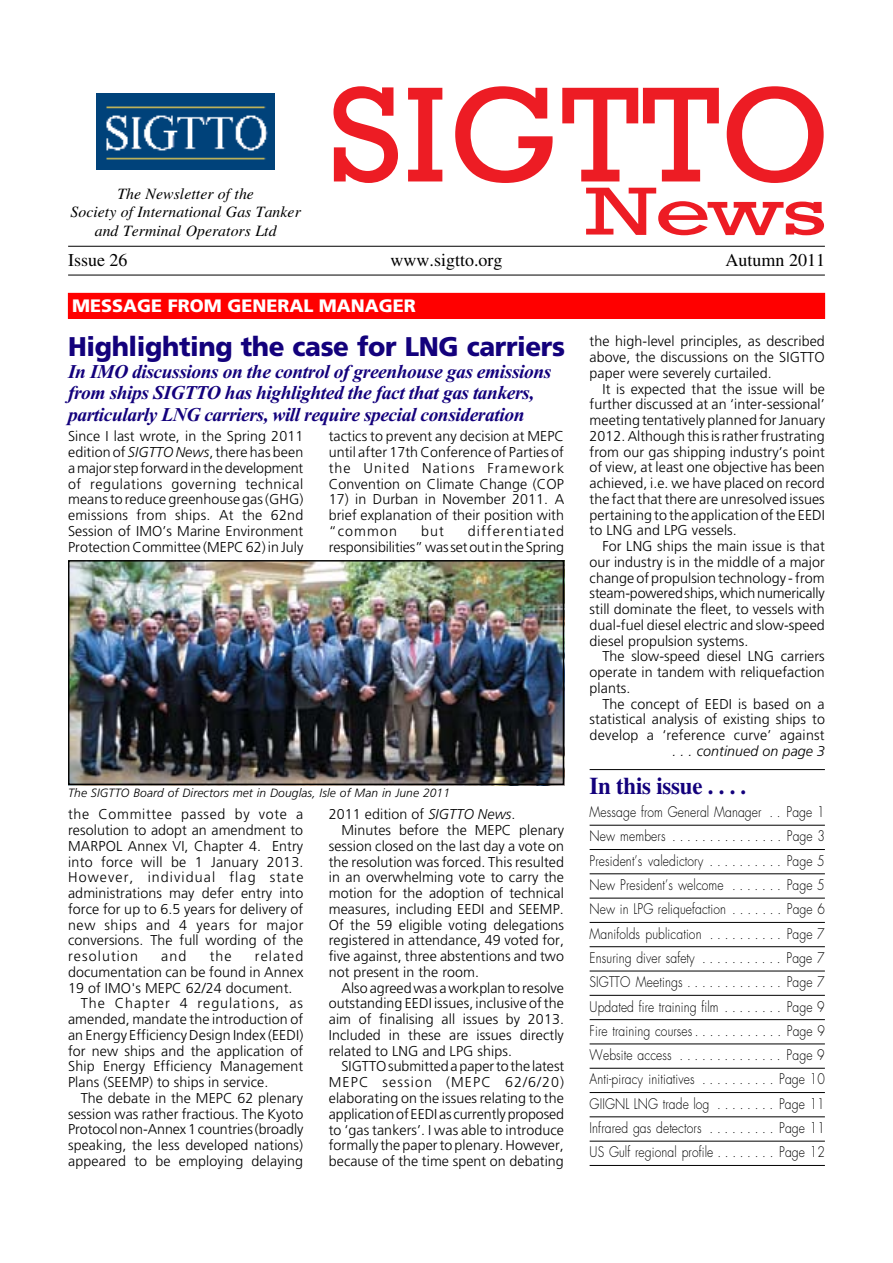
<style>
.page{position:relative;width:893px;height:1263px;background:#fff}
.page>*{position:absolute;margin:0;border:0;box-sizing:border-box;transform-origin:0 0}
.t1{font:900 27px "Frutiger";letter-spacing:-.015em;color:#13017c;scale:.96 1}
.t2{font:700 24px "Times";letter-spacing:-.01em;color:#13017c;scale:.95 1}
.t3{font:italic 700 19.5px/21.5px "Times New Roman";letter-spacing:-.025em;color:#13017c}
.t4{font:18px "Times";color:#000}
.t5{font:900 18px "Frutiger";color:#fff}
.t6{font:italic 15.75px/18.8px "Times";letter-spacing:.005em;color:#000;text-align:center}
.t7{font:300 14.25px/15.8px "Frutiger";letter-spacing:.005em;color:#000;text-align:justify}
.t8{font:300 14.25px/24.3px "Futura";letter-spacing:.01em;color:#000;text-align:justify;scale:.85 1}
.t9{font:300 14.25px "Frutiger";letter-spacing:.075em;color:#000}
.t10{font:300 14.25px "Frutiger";letter-spacing:.07em;color:#000}
.t11{font:italic 300 14.25px "Frutiger";letter-spacing:.005em;color:#000}
.t12{font:italic 300 12px "Frutiger";letter-spacing:.01em;color:#000}
.s1{font-style:italic}
</style>
<div class="page">
<div style="left:68px;top:293px;width:757px;height:25px;background:#f00"></div>
<div style="left:68px;top:293px;width:757px;height:26px;border:1px solid #f00"></div>
<img style="left:96px;top:94px;width:179px;height:75px">
<hr style="left:68px;top:246px;width:757px;height:1px;background:#000">
<hr style="left:68px;top:275px;width:757px;height:1px;background:#000">
<svg style="left:333px;top:86px;width:65px;height:97px"></svg>
<svg style="left:408px;top:88px;width:34px;height:93px"></svg>
<svg style="left:455px;top:86px;width:98px;height:97px"></svg>
<svg style="left:562px;top:86px;width:262px;height:149px"></svg>
<hr style="left:590px;top:825px;width:235px;height:1px;background:#000">
<hr style="left:590px;top:849px;width:235px;height:1px;background:#000">
<hr style="left:590px;top:873px;width:235px;height:1px;background:#000">
<hr style="left:590px;top:898px;width:235px;height:1px;background:#000">
<hr style="left:590px;top:922px;width:235px;height:1px;background:#000">
<hr style="left:590px;top:946px;width:235px;height:1px;background:#000">
<hr style="left:590px;top:971px;width:235px;height:1px;background:#000">
<hr style="left:590px;top:995px;width:235px;height:1px;background:#000">
<hr style="left:590px;top:1019px;width:235px;height:1px;background:#000">
<hr style="left:590px;top:1043px;width:235px;height:1px;background:#000">
<hr style="left:590px;top:1068px;width:235px;height:1px;background:#000">
<hr style="left:590px;top:1092px;width:235px;height:1px;background:#000">
<hr style="left:590px;top:1116px;width:235px;height:1px;background:#000">
<hr style="left:590px;top:1141px;width:235px;height:1px;background:#000">
<hr style="left:590px;top:1165px;width:235px;height:1px;background:#000">
<hr style="left:590px;top:769px;width:235px;height:1px;background:#000">
<img style="left:70px;top:562px;width:492px;height:221px">
<div style="left:68px;top:560px;width:496px;height:225px;border:1px solid #000"></div>
<p class="t6" style="left:70px;top:184px;width:232px">The Newsletter of the<br>Society of International Gas Tanker and Terminal Operators Ltd</p>
<p class="t4" style="left:68px;top:250px;width:61px">Issue 26</p>
<p class="t4" style="left:390px;top:250px;width:113px">www.sigtto.org</p>
<p class="t4" style="left:725px;top:250px;width:101px">Autumn 2011</p>
<p class="t5" style="left:72px;top:295px;width:345px">MESSAGE FROM GENERAL MANAGER</p>
<h1 class="t1" style="left:68px;top:330px;width:519px">Highlighting the case for LNG carriers</h1>
<h3 class="t3" style="left:68px;top:360px;width:485px">In IMO discussions on the control of greenhouse gas emissions from ships SIGTTO has highlighted the fact that gas tankers, particularly LNG carriers, will require special consideration</h3>
<p class="t7" style="left:68px;top:428px;width:237px">Since I last wrote, in the Spring 2011 edition of <span class="s1">SIGTTO News</span>, there has been a major step forward in the development of regulations governing technical means to reduce greenhouse gas (GHG) emissions from ships. At the 62nd Session of IMO’s Marine Environment Protection Committee (MEPC 62) in July</p>
<p class="t7" style="left:329px;top:428px;width:237px">tactics to prevent any decision at MEPC until after 17th Conference of Parties of the United Nations Framework Convention on Climate Change (COP</p>
<p class="t7" style="left:329px;top:491px;width:237px">17) in Durban in November 2011. A brief explanation of their position with “common</p>
<p class="t7" style="left:329px;top:523px;width:237px;text-align:right">differentiated<br>responsibilities” was set out in the Spring</p>
<p class="t7" style="left:421px;top:523px;width:24px">but</p>
<p class="t12" style="left:68px;top:786px;width:383px">The SIGTTO Board of Directors met in Douglas, Isle of Man in June 2011</p>
<p class="t7" style="left:68px;top:806px;width:237px">the Committee passed by vote a resolution to adopt an amendment to MARPOL Annex VI, Chapter 4. Entry into force will be 1 January 2013.<br>However, individual flag state administrations may defer entry into force for up to 6.5 years for delivery of new ships and 4 years for major conversions. The full wording of the resolution</p>
<p class="t7" style="left:161px;top:948px;width:27px">and</p>
<p class="t7" style="left:210px;top:948px;width:23px">the</p>
<p class="t9" style="left:255px;top:948px;width:50px">related</p>
<p class="t7" style="left:68px;top:964px;width:237px">documentation can be found in Annex</p>
<p class="t7" style="left:68px;top:980px;width:226px">19 of IMO's MEPC 62/24 document.</p>
<p class="t10" style="left:81px;top:995px;width:224px">The Chapter 4 regulations, as</p>
<p class="t7" style="left:68px;top:1011px;width:237px">amended, mandate the introduction of</p>
<p class="t7" style="left:68px;top:1027px;width:237px">an Energy Efficiency Design Index (EEDI)</p>
<p class="t7" style="left:68px;top:1043px;width:237px">for new ships and the application of</p>
<p class="t7" style="left:68px;top:1058px;width:237px">Ship Energy Efficiency Management</p>
<p class="t7" style="left:68px;top:1074px;width:202px">Plans (SEEMP) to ships in service.</p>
<p class="t7" style="left:81px;top:1090px;width:224px">The debate in the MEPC 62 plenary</p>
<p class="t7" style="left:68px;top:1106px;width:237px">session was rather fractious. The Kyoto</p>
<p class="t7" style="left:68px;top:1121px;width:237px">Protocol non-Annex 1 countries (broadly</p>
<p class="t7" style="left:68px;top:1137px;width:237px">speaking, the less developed nations)</p>
<p class="t7" style="left:68px;top:1153px;width:237px">appeared to be employing delaying</p>
<p class="t7" style="left:329px;top:806px;width:188px">2011 edition of <span class="s1">SIGTTO News</span>.</p>
<p class="t7" style="left:342px;top:822px;width:224px">Minutes before the MEPC plenary</p>
<p class="t7" style="left:329px;top:838px;width:237px">session closed on the last day a vote on</p>
<p class="t7" style="left:329px;top:854px;width:237px">the resolution was forced. This resulted</p>
<p class="t7" style="left:329px;top:869px;width:237px">in an overwhelming vote to carry the</p>
<p class="t7" style="left:329px;top:885px;width:237px">motion for the adoption of technical</p>
<p class="t7" style="left:329px;top:901px;width:237px">measures, including EEDI and SEEMP.</p>
<p class="t7" style="left:329px;top:917px;width:237px">Of the 59 eligible voting delegations</p>
<p class="t7" style="left:329px;top:932px;width:237px">registered in attendance, 49 voted for,</p>
<p class="t7" style="left:329px;top:948px;width:237px">five against, three abstentions and two</p>
<p class="t7" style="left:329px;top:964px;width:152px">not present in the room.</p>
<p class="t7" style="left:342px;top:980px;width:224px">Also agreed was a workplan to resolve</p>
<p class="t7" style="left:329px;top:996px;width:237px">outstanding EEDI issues, inclusive of the</p>
<p class="t7" style="left:329px;top:1011px;width:237px">aim of finalising all issues by 2013.</p>
<p class="t7" style="left:329px;top:1027px;width:237px">Included in these are issues directly</p>
<p class="t7" style="left:329px;top:1043px;width:185px">related to LNG and LPG ships.</p>
<p class="t7" style="left:342px;top:1059px;width:224px">SIGTTO submitted a paper to the latest</p>
<p class="t9" style="left:329px;top:1074px;width:237px">MEPC session (MEPC 62/6/20)</p>
<p class="t7" style="left:329px;top:1090px;width:237px">elaborating on the issues relating to the</p>
<p class="t7" style="left:329px;top:1106px;width:237px">application of EEDI as currently proposed</p>
<p class="t7" style="left:329px;top:1122px;width:237px">to ‘gas tankers’. I was able to introduce</p>
<p class="t7" style="left:329px;top:1137px;width:237px">formally the paper to plenary. However,</p>
<p class="t7" style="left:329px;top:1153px;width:237px">because of the time spent on debating</p>
<p class="t7" style="left:590px;top:333px;width:237px">the high-level principles, as described above, the discussions on the SIGTTO paper were severely curtailed.</p>
<p class="t7" style="left:590px;top:381px;width:237px;text-indent:13px">It is expected that the issue will be further discussed at an ‘inter-sessional’ meeting tentatively planned for January 2012. Although this is rather frustrating from our gas shipping industry’s point of view, at least one objective has been achieved, i.e. we have placed on record the fact that there are unresolved issues pertaining to the application of the EEDI to LNG and LPG vessels.</p>
<p class="t7" style="left:590px;top:538px;width:237px;text-indent:13px">For LNG ships the main issue is that our industry is in the middle of a major change of propulsion technology - from steam-powered ships, which numerically still dominate the fleet, to vessels with dual-fuel diesel electric and slow-speed diesel propulsion systems.</p>
<p class="t7" style="left:590px;top:648px;width:237px;text-indent:13px">The slow-speed diesel LNG carriers operate in tandem with reliquefaction plants.</p>
<p class="t7" style="left:590px;top:696px;width:237px;text-indent:13px">The concept of EEDI is based on a statistical analysis of existing ships to develop a ‘reference curve’ against</p>
<p class="t11" style="left:672px;top:743px;width:154px">. . . continued on page 3</p>
<h2 class="t2" style="left:590px;top:772px;width:166px">In this issue . . . .</h2>
<p class="t8" style="left:590px;top:800px;width:278px">Message from General Manager . . Page 1<br>New members . . . . . . . . . . . . . . . Page 3<br>President’s valedictory . . . . . . . . . . Page 5<br>New President’s welcome . . . . . . . Page 5<br>New in LPG reliquefaction . . . . . . . Page 6<br>Manifolds publication . . . . . . . . . . Page 7<br>Ensuring diver safety . . . . . . . . . . . Page 7<br>SIGTTO Meetings . . . . . . . . . . . . . Page 7<br>Updated fire training film . . . . . . . . Page 9<br>Fire training courses . . . . . . . . . . . . Page 9<br>Website access . . . . . . . . . . . . . . Page 9<br>Anti-piracy initiatives . . . . . . . . . . Page 10<br>GIIGNL LNG trade log . . . . . . . . Page 11<br>Infrared gas detectors . . . . . . . . . Page 11<br>US Gulf regional profile . . . . . . . . Page 12</p>
</div>
